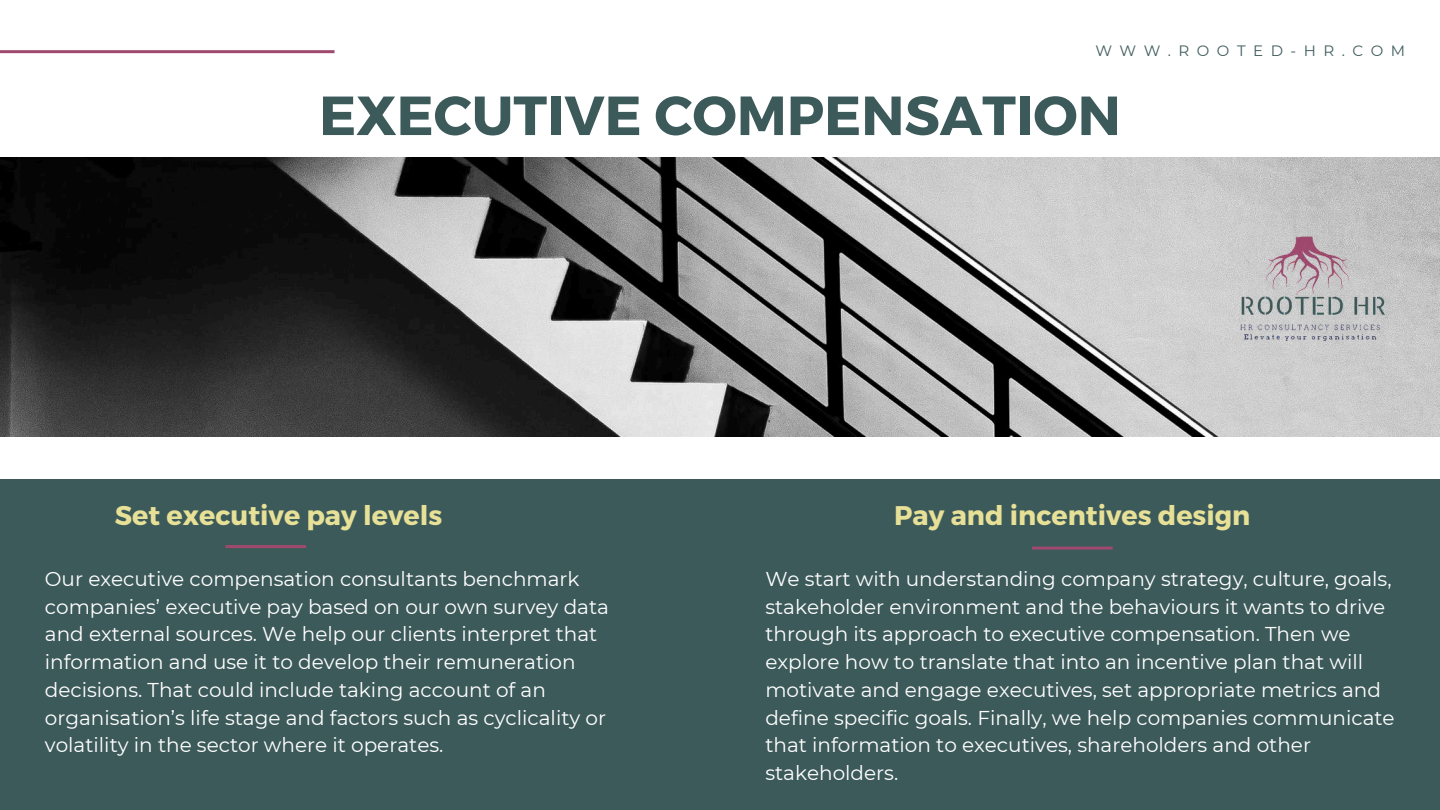
<style>
.page{position:relative;width:1440px;height:810px;background:#fff}
.page>*{position:absolute;margin:0;border:0;box-sizing:border-box;transform-origin:0 0}
.t1{font:700 55px "Montserrat";color:#3d5a5b}
.t2{font:700 27px "Montserrat";color:#e7e097}
.t3{font:20px/27.8px "Montserrat";color:#fff}
.t4{font:15px "Montserrat";letter-spacing:.5em;color:#415d5e}
</style>
<div class="page">
<div style="left:0;top:480px;width:1440px;height:330px;background:#3d5a5b"></div>
<img style="left:0;top:157px;width:1440px;height:279px">
<hr style="left:225px;top:545px;width:81px;height:3px;background:#9f496e">
<hr style="left:0;top:50px;width:335px;height:3px;background:#9f496e">
<img style="left:1212px;top:218px;width:194px;height:142px">
<hr style="left:1032px;top:547px;width:81px;height:3px;background:#9f496e">
<p class="t4" style="left:1095px;top:42px;width:311px">WWW.ROOTED-HR.COM</p>
<h1 class="t1" style="left:319px;top:80px;width:803px">EXECUTIVE COMPENSATION</h1>
<h2 class="t2" style="left:115px;top:498px;width:329px">Set executive pay levels</h2>
<p class="t3" style="left:45px;top:565px;width:566px">Our executive compensation consultants benchmark companies’ executive pay based on our own survey data and external sources. We help our clients interpret that information and use it to develop their remuneration decisions. That could include taking account of an organisation’s life stage and factors such as cyclicality or volatility in the sector where it operates.</p>
<h2 class="t2" style="left:894px;top:498px;width:358px">Pay and incentives design</h2>
<p class="t3" style="left:765px;top:565px;width:631px">We start with understanding company strategy, culture, goals, stakeholder environment and the behaviours it wants to drive through its approach to executive compensation. Then we explore how to translate that into an incentive plan that will motivate and engage executives, set appropriate metrics and define specific goals. Finally, we help companies communicate that information to executives, shareholders and other stakeholders.</p>
</div>
